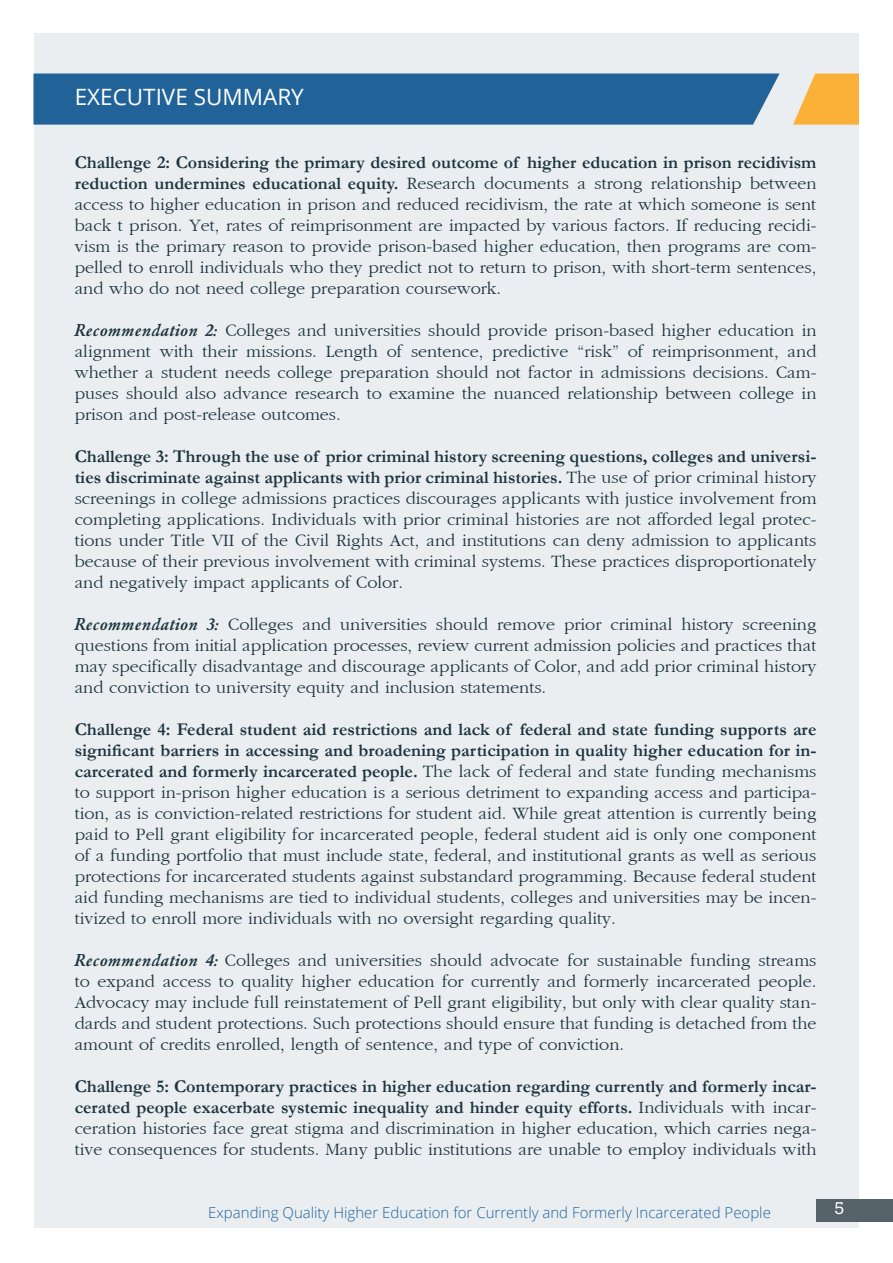
<style>
.page{position:relative;width:893px;height:1263px;background:#fff}
.page>*{position:absolute;margin:0;border:0;box-sizing:border-box;transform-origin:0 0}
.h1_white{font:22.5px "Open Sans";color:#fff}
.t1{font:21px "Rokkitt";color:#fff}
.t2{font:18px/21px "Garamond";color:#1d343f;text-align:justify}
.t3{font:300 15px "Open Sans";color:#216399}
.s1{font-weight:700}
.s2{font-weight:500;font-style:italic}
</style>
<div class="page">
<div style="left:34px;top:33px;width:825px;height:1195px;background:#eaeef0"></div>
<div style="left:816px;top:1199px;width:77px;height:23px;background:#566269"></div>
<div style="left:33px;top:74px;width:747px;height:51px;background:#216399"></div>
<svg style="left:793px;top:74px;width:66px;height:51px"></svg>
<p class="h1_white" style="left:75px;top:81px;width:231px">EXECUTIVE SUMMARY</p>
<p class="t2" style="left:75px;top:153px;width:743px"><span class="s1">Challenge 2: Considering the primary desired outcome of higher education in prison recidivism reduction undermines educational equity.</span> Research documents a strong relationship between access to higher education in prison and reduced recidivism, the rate at which someone is sent back t prison. Yet, rates of reimprisonment are impacted by various factors. If reducing recidi&shy;vism is the primary reason to provide prison-based higher education, then programs are com&shy;pelled to enroll individuals who they predict not to return to prison, with short-term sentences, and who do not need college preparation coursework.</p>
<p class="t2" style="left:75px;top:321px;width:743px"><span class="s2">Recommendation 2:</span> Colleges and universities should provide prison-based higher education in alignment with their missions. Length of sentence, predictive “risk” of reimprisonment, and whether a student needs college preparation should not factor in admissions decisions. Cam&shy;puses should also advance research to examine the nuanced relationship between college in prison and post-release outcomes.</p>
<p class="t2" style="left:75px;top:447px;width:743px"><span class="s1">Challenge 3: Through the use of prior criminal history screening questions, colleges and universi&shy;ties discriminate against applicants with prior criminal histories.</span> The use of prior criminal history screenings in college admissions practices discourages applicants with justice involvement from completing applications. Individuals with prior criminal histories are not afforded legal protec&shy;tions under Title VII of the Civil Rights Act, and institutions can deny admission to applicants because of their previous involvement with criminal systems. These practices disproportionately and negatively impact applicants of Color.</p>
<p class="t2" style="left:75px;top:615px;width:743px"><span class="s2">Recommendation 3:</span> Colleges and universities should remove prior criminal history screening questions from initial application processes, review current admission policies and practices that may specifically disadvantage and discourage applicants of Color, and add prior criminal history and conviction to university equity and inclusion statements.</p>
<p class="t2" style="left:75px;top:720px;width:743px"><span class="s1">Challenge 4: Federal student aid restrictions and lack of federal and state funding supports are significant barriers in accessing and broadening participation in quality higher education for in&shy;carcerated and formerly incarcerated people.</span> The lack of federal and state funding mechanisms to support in-prison higher education is a serious detriment to expanding access and participa&shy;tion, as is conviction-related restrictions for student aid. While great attention is currently being paid to Pell grant eligibility for incarcerated people, federal student aid is only one component of a funding portfolio that must include state, federal, and institutional grants as well as serious protections for incarcerated students against substandard programming. Because federal student aid funding mechanisms are tied to individual students, colleges and universities may be incen&shy;tivized to enroll more individuals with no oversight regarding quality.</p>
<p class="t2" style="left:75px;top:951px;width:743px"><span class="s2">Recommendation 4:</span> Colleges and universities should advocate for sustainable funding streams to expand access to quality higher education for currently and formerly incarcerated people.<br>Advocacy may include full reinstatement of Pell grant eligibility, but only with clear quality stan&shy;dards and student protections. Such protections should ensure that funding is detached from the amount of credits enrolled, length of sentence, and type of conviction.</p>
<p class="t2" style="left:75px;top:1077px;width:743px"><span class="s1">Challenge 5: Contemporary practices in higher education regarding currently and formerly incar&shy;cerated people exacerbate systemic inequality and hinder equity efforts.</span> Individuals with incar&shy;ceration histories face great stigma and discrimination in higher education, which carries nega&shy;tive consequences for students. Many public institutions are unable to employ individuals with</p>
<p class="t3" style="left:208px;top:1202px;width:564px">Expanding Quality Higher Education for Currently and Formerly Incarcerated People</p>
<p class="t1" style="left:834px;top:1199px;width:11px">5</p>
</div>
